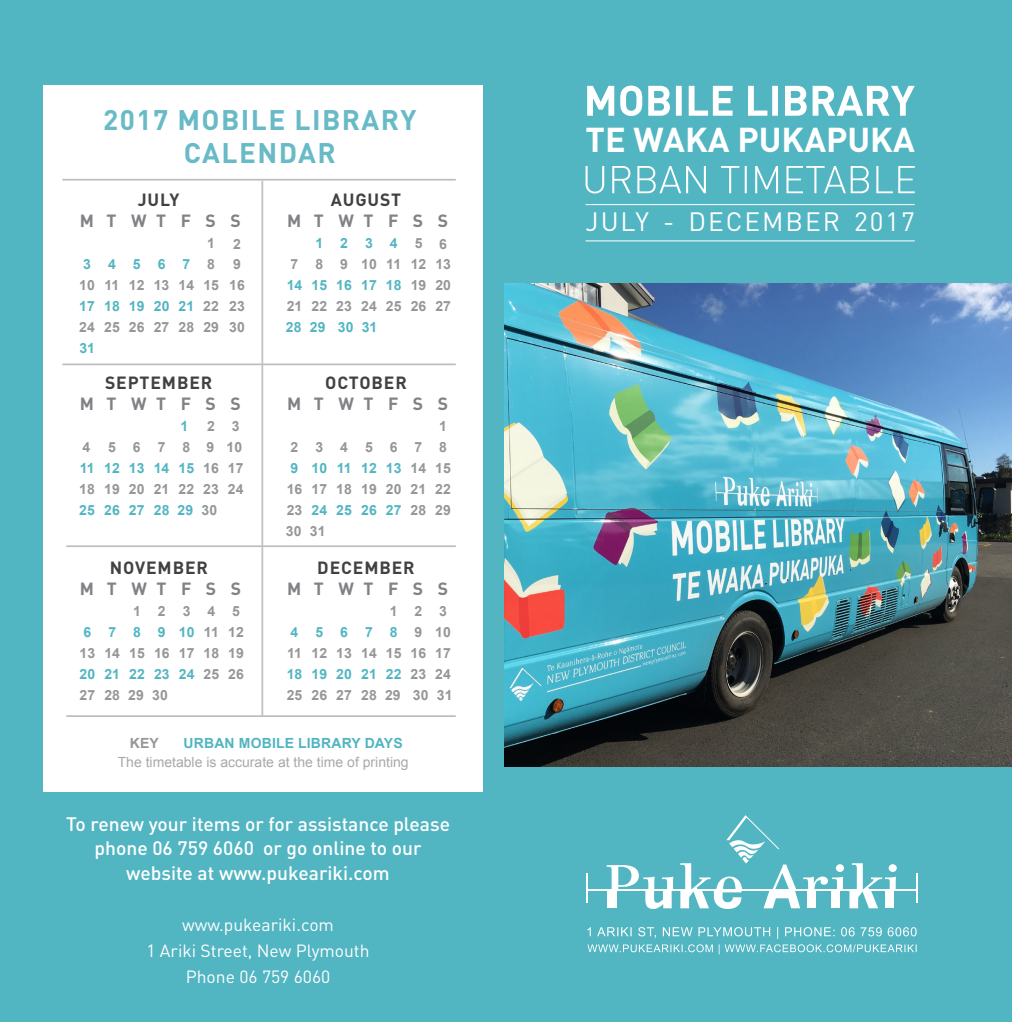
<style>
.page{position:relative;width:1012px;height:1022px;background:#fff}
.page>*{position:absolute;margin:0;border:0;box-sizing:border-box;transform-origin:0 0}
.t1{font:700 34.12px "DIN";color:#fff}
.t2{font:700 28px/33.6px "DIN";letter-spacing:.05em;color:#68bac7;text-align:center}
.t3{font:26.25px "DIN";letter-spacing:.075em;color:#fff}
.t4{font:500 19.25px/24.5px "DIN";color:#fff;text-align:center}
.t5{font:17.5px "DIN";color:#fff}
.t6{font:700 17.5px "DIN";letter-spacing:.05em;color:#414142}
.t7{font:700 17.5px "DIN";color:#808285}
.t8{font:700 14px "Arial";letter-spacing:.01em;color:#949698}
.t9{font:700 14px "Arial";letter-spacing:.01em;color:#52b5c2}
.t10{font:14px "Arial";color:#a7a9ac}
.t11{font:700 14px "Arial";letter-spacing:1.215em;color:#52b5c2}
.t12{font:700 14px "Arial";letter-spacing:1.215em;color:#949698}
.s1{color:#949698}
</style>
<div class="page">
<img style="left:503px;top:282px;width:509px;height:485px">
<div style="left:502px;top:767px;width:510px;height:255px;background:#52b5c2"></div>
<div style="left:502px;top:0;width:510px;height:282px;background:#52b5c2"></div>
<div style="left:0;top:0;width:503px;height:1021px;background:#52b5c2"></div>
<hr style="left:586px;top:240px;width:329px;height:1px;background:#fff">
<svg style="left:586px;top:166px;width:329px;height:27px"></svg>
<svg style="left:587px;top:86px;width:328px;height:30px"></svg>
<hr style="left:586px;top:204px;width:329px;height:1px;background:#fff">
<svg style="left:587px;top:927px;width:330px;height:27px"></svg>
<svg style="left:607px;top:865px;width:66px;height:44px"></svg>
<svg style="left:680px;top:815px;width:217px;height:94px"></svg>
<div style="left:885px;top:889px;width:8px;height:19px;background:#fff"></div>
<hr style="left:587px;top:889px;width:330px;height:1px;background:#fff">
<svg style="left:917px;top:873px;width:1px;height:29px"></svg>
<svg style="left:586px;top:873px;width:1px;height:29px"></svg>
<div style="left:44px;top:86px;width:439px;height:706px;background:#fff"></div>
<hr style="left:62px;top:179px;width:394px;height:2px;background:#bcbec0">
<hr style="left:62px;top:363px;width:394px;height:2px;background:#bcbec0">
<hr style="left:66px;top:545px;width:390px;height:2px;background:#bcbec0">
<hr style="left:261px;top:181px;width:2px;height:535px;background:#bfc1c3">
<hr style="left:66px;top:715px;width:390px;height:2px;background:#bcbec0">
<p class="t2" style="left:103px;top:102px;width:315px">2017 MOBILE LIBRARY<br>CALENDAR</p>
<p class="t6" style="left:138px;top:188px;width:43px">JULY</p>
<p class="t7" style="left:80px;top:209px;width:163px">M T W T F S S</p>
<p class="t8" style="left:207px;top:234px;width:9px">1</p>
<p class="t9" style="left:83px;top:255px;width:133px">34567<span class="s1">8</span></p>
<p class="t8" style="left:79px;top:276px;width:141px">10 11 12 13 14 15</p>
<p class="t9" style="left:79px;top:297px;width:141px">17 18 19 20 21 <span class="s1">22</span></p>
<p class="t8" style="left:79px;top:318px;width:141px">24 25 26 27 28 29</p>
<p class="t9" style="left:79px;top:339px;width:17px">31</p>
<p class="t8" style="left:233px;top:234px;width:9px">2</p>
<p class="t8" style="left:233px;top:255px;width:9px">9</p>
<p class="t8" style="left:229px;top:276px;width:17px">16</p>
<p class="t8" style="left:229px;top:296px;width:17px">23</p>
<p class="t8" style="left:229px;top:317px;width:17px">30</p>
<p class="t6" style="left:105px;top:371px;width:109px">SEPTEMBER</p>
<p class="t7" style="left:80px;top:392px;width:163px">M T W T F S S</p>
<p class="t9" style="left:181px;top:417px;width:9px">1</p>
<p class="t8" style="left:207px;top:417px;width:34px">2 3</p>
<p class="t8" style="left:83px;top:438px;width:9px">4</p>
<p class="t8" style="left:108px;top:438px;width:136px">5678 9 10</p>
<p class="t9" style="left:80px;top:459px;width:165px">11 12 13 14 15 <span class="s1">16 17</span></p>
<p class="t8" style="left:79px;top:480px;width:166px">18 19 20 21 22 23 24</p>
<p class="t9" style="left:79px;top:501px;width:139px">25 26 27 28 29 <span class="s1">30</span></p>
<p class="t6" style="left:110px;top:556px;width:100px">NOVEMBER</p>
<p class="t7" style="left:80px;top:577px;width:163px">M T W T F S S</p>
<p class="t8" style="left:133px;top:601px;width:108px">12345</p>
<p class="t9" style="left:84px;top:622px;width:162px">6 7 8 9 10<span class="s1">1112</span></p>
<p class="t8" style="left:80px;top:643px;width:166px">13 14 15 16 17 18 19</p>
<p class="t9" style="left:80px;top:664px;width:166px">20 21 22 23 24 <span class="s1">25 26</span></p>
<p class="t8" style="left:80px;top:685px;width:90px">27 28 29 30</p>
<p class="t6" style="left:331px;top:188px;width:72px">AUGUST</p>
<p class="t7" style="left:287px;top:209px;width:163px">M T W T F S S</p>
<p class="t9" style="left:315px;top:234px;width:109px">1234<span class="s1">5</span></p>
<p class="t8" style="left:291px;top:255px;width:137px">7 8 9 101112</p>
<p class="t9" style="left:287px;top:276px;width:141px">14 15 16 17 18 <span class="s1">19</span></p>
<p class="t8" style="left:287px;top:297px;width:141px">21 22 23 24 25 26</p>
<p class="t9" style="left:286px;top:318px;width:93px">28 29 30 31</p>
<p class="t8" style="left:439px;top:234px;width:9px">6</p>
<p class="t8" style="left:435px;top:255px;width:17px">13</p>
<p class="t8" style="left:435px;top:276px;width:17px">20</p>
<p class="t8" style="left:435px;top:296px;width:17px">27</p>
<p class="t6" style="left:325px;top:371px;width:83px">OCTOBER</p>
<p class="t7" style="left:287px;top:392px;width:163px">M T W T F S S</p>
<p class="t8" style="left:439px;top:417px;width:9px">1</p>
<p class="t12" style="left:291px;top:438px;width:158px">2345678</p>
<p class="t9" style="left:291px;top:459px;width:162px">9 10 11 12 13 <span class="s1">14 15</span></p>
<p class="t8" style="left:287px;top:480px;width:166px">16 17 18 19 20 21 22</p>
<p class="t9" style="left:287px;top:501px;width:166px"><span class="s1">23</span> 24 25 26 27 <span class="s1">28 29</span></p>
<p class="t8" style="left:286px;top:522px;width:41px">30 31</p>
<p class="t6" style="left:317px;top:556px;width:99px">DECEMBER</p>
<p class="t7" style="left:287px;top:577px;width:163px">M T W T F S S</p>
<p class="t8" style="left:390px;top:601px;width:59px">123</p>
<p class="t11" style="left:291px;top:622px;width:162px">45678<span class="s1">910</span></p>
<p class="t8" style="left:287px;top:643px;width:165px">11 12 13 14 15 16 17</p>
<p class="t9" style="left:287px;top:664px;width:166px">18 19 20 21 22 <span class="s1">23 24</span></p>
<p class="t8" style="left:287px;top:685px;width:167px">25 26 27 28 29 30 31</p>
<p class="t8" style="left:130px;top:733px;width:31px">KEY</p>
<p class="t9" style="left:184px;top:733px;width:221px">URBAN MOBILE LIBRARY DAYS</p>
<p class="t10" style="left:118px;top:753px;width:293px">The timetable is accurate at the time of printing</p>
<p class="t4" style="left:66px;top:811px;width:385px">To renew your items or for assistance please</p>
<p class="t4" style="left:95px;top:835px;width:329px">phone 06 759 6060 or go online to our website at www.pukeariki.com</p>
<p class="t5" style="left:182px;top:914px;width:153px">www.pukeariki.com</p>
<p class="t5" style="left:146px;top:940px;width:225px">1 Ariki Street, New Plymouth</p>
<p class="t5" style="left:186px;top:967px;width:146px">Phone 06 759 6060</p>
<p class="t1" style="left:586px;top:117px;width:331px">TE WAKA PUKAPUKA</p>
<p class="t3" style="left:586px;top:207px;width:331px">JULY - DECEMBER 2017</p>
</div>
